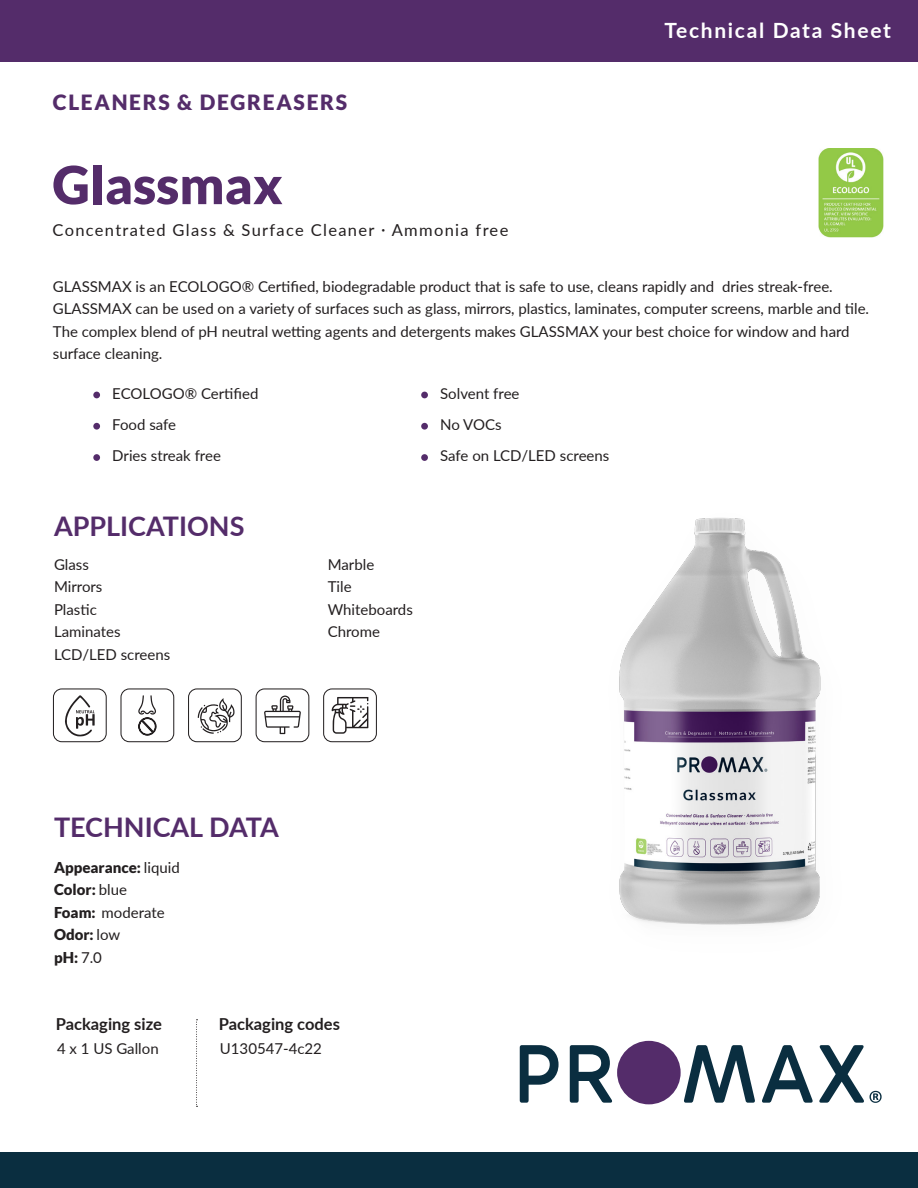
<style>
.page{position:relative;width:918px;height:1188px;background:#fff}
.page>*{position:absolute;margin:0;border:0;box-sizing:border-box;transform-origin:0 0}
.t1{font:900 52.5px "Lato";color:#542c6a}
.t2{font:700 27px "Lato";color:#542c6a}
.t3{font:900 21px "Lato";letter-spacing:.08em;color:#542c6a}
.t4{font:700 21px "Lato";letter-spacing:.08em;color:#fff}
.t5{font:16.5px "Lato";letter-spacing:.08em;color:#231f20}
.t6{font:700 16.5px "Lato";color:#231f20}
.t7{font:15px/22.5px "Lato";color:#231f20}
.t8{font:900 15px "Lato";color:#231f20}
.s1{font-weight:400}
.s2{font-weight:900}
</style>
<div class="page">
<div style="left:0;top:0;width:918px;height:61px;background:#542c6a"></div>
<div style="left:0;top:1153px;width:918px;height:35px;background:#0a2e40"></div>
<svg style="left:196px;top:1019px;width:2px;height:88px"></svg>
<div style="left:93px;top:392px;width:7px;height:6px;background:#542c6a;border-radius:50%"></div>
<div style="left:421px;top:392px;width:7px;height:6px;background:#542c6a;border-radius:50%"></div>
<div style="left:93px;top:423px;width:7px;height:7px;background:#542c6a;border-radius:50%"></div>
<div style="left:93px;top:454px;width:7px;height:7px;background:#542c6a;border-radius:50%"></div>
<div style="left:421px;top:423px;width:7px;height:7px;background:#542c6a;border-radius:50%"></div>
<div style="left:421px;top:454px;width:7px;height:7px;background:#542c6a;border-radius:50%"></div>
<img style="left:619px;top:517px;width:202px;height:408px">
<svg style="left:520px;top:1045px;width:39px;height:58px"></svg>
<svg style="left:570px;top:1045px;width:43px;height:58px"></svg>
<svg style="left:684px;top:1045px;width:71px;height:58px"></svg>
<svg style="left:762px;top:1045px;width:51px;height:58px"></svg>
<svg style="left:819px;top:1045px;width:63px;height:58px"></svg>
<div style="left:617px;top:1041px;width:64px;height:63px;background:#542c6a;border-radius:50%"></div>
<div style="left:120px;top:688px;width:54px;height:54px;border:1px solid #231f20;border-radius:8px"></div>
<div style="left:53px;top:688px;width:54px;height:54px;border:1px solid #231f20;border-radius:8px"></div>
<div style="left:188px;top:688px;width:54px;height:54px;border:1px solid #231f20;border-radius:8px"></div>
<div style="left:256px;top:688px;width:53px;height:54px;border:1px solid #231f20;border-radius:8px"></div>
<div style="left:323px;top:688px;width:54px;height:54px;border:1px solid #231f20;border-radius:8px"></div>
<svg style="left:138px;top:695px;width:19px;height:41px"></svg>
<svg style="left:65px;top:695px;width:30px;height:41px"></svg>
<svg style="left:332px;top:697px;width:36px;height:37px"></svg>
<svg style="left:198px;top:698px;width:37px;height:36px"></svg>
<svg style="left:264px;top:696px;width:37px;height:38px"></svg>
<img style="left:819px;top:149px;width:64px;height:88px">
<p class="t3" style="left:53px;top:90px;width:296px">CLEANERS &amp; DEGREASERS</p>
<p class="t1" style="left:52px;top:154px;width:232px">Glassmax</p>
<p class="t5" style="left:52px;top:218px;width:457px">Concentrated Glass &amp; Surface Cleaner · Ammonia free</p>
<p class="t4" style="left:664px;top:15px;width:228px">Technical Data Sheet</p>
<p class="t7" style="left:53px;top:275px;width:818px">GLASSMAX is an ECOLOGO® Certified, biodegradable product that is safe to use, cleans rapidly and dries streak-free.<br>GLASSMAX can be used on a variety of surfaces such as glass, mirrors, plastics, laminates, computer screens, marble and tile.<br>The complex blend of pH neutral wetting agents and detergents makes GLASSMAX your best choice for window and hard surface cleaning.</p>
<p class="t7" style="left:112px;top:381px;width:148px">ECOLOGO® Certified</p>
<p class="t7" style="left:440px;top:381px;width:81px">Solvent free</p>
<p class="t7" style="left:112px;top:413px;width:65px">Food safe</p>
<p class="t7" style="left:112px;top:444px;width:110px">Dries streak free</p>
<p class="t2" style="left:54px;top:506px;width:192px">APPLICATIONS</p>
<p class="t7" style="left:54px;top:553px;width:36px">Glass</p>
<p class="t7" style="left:54px;top:575px;width:50px">Mirrors</p>
<p class="t7" style="left:54px;top:598px;width:44px">Plastic</p>
<p class="t7" style="left:54px;top:620px;width:68px">Laminates</p>
<p class="t7" style="left:54px;top:643px;width:118px">LCD/LED screens</p>
<p class="t7" style="left:440px;top:413px;width:63px">No VOCs</p>
<p class="t7" style="left:440px;top:444px;width:171px">Safe on LCD/LED screens</p>
<p class="t7" style="left:328px;top:553px;width:48px">Marble</p>
<p class="t7" style="left:328px;top:575px;width:25px">Tile</p>
<p class="t7" style="left:328px;top:598px;width:87px">Whiteboards</p>
<p class="t7" style="left:328px;top:620px;width:54px">Chrome</p>
<p class="t2" style="left:54px;top:807px;width:226px">TECHNICAL DATA</p>
<p class="t8" style="left:54px;top:858px;width:127px">Appearance: <span class="s1">liquid</span></p>
<p class="t8" style="left:54px;top:881px;width:74px">Color: <span class="s1">blue</span></p>
<p class="t7" style="left:54px;top:900px;width:112px"><span class="s2">Foam:</span> moderate</p>
<p class="t8" style="left:54px;top:926px;width:68px">Odor: <span class="s1">low</span></p>
<p class="t8" style="left:54px;top:948px;width:49px">pH: <span class="s1">7.0</span></p>
<p class="t6" style="left:56px;top:1012px;width:108px">Packaging size</p>
<p class="t6" style="left:219px;top:1012px;width:123px">Packaging codes</p>
<p class="t7" style="left:57px;top:1037px;width:103px">4 x 1 US Gallon</p>
<p class="t7" style="left:220px;top:1037px;width:104px">U130547-4c22</p>
</div>
